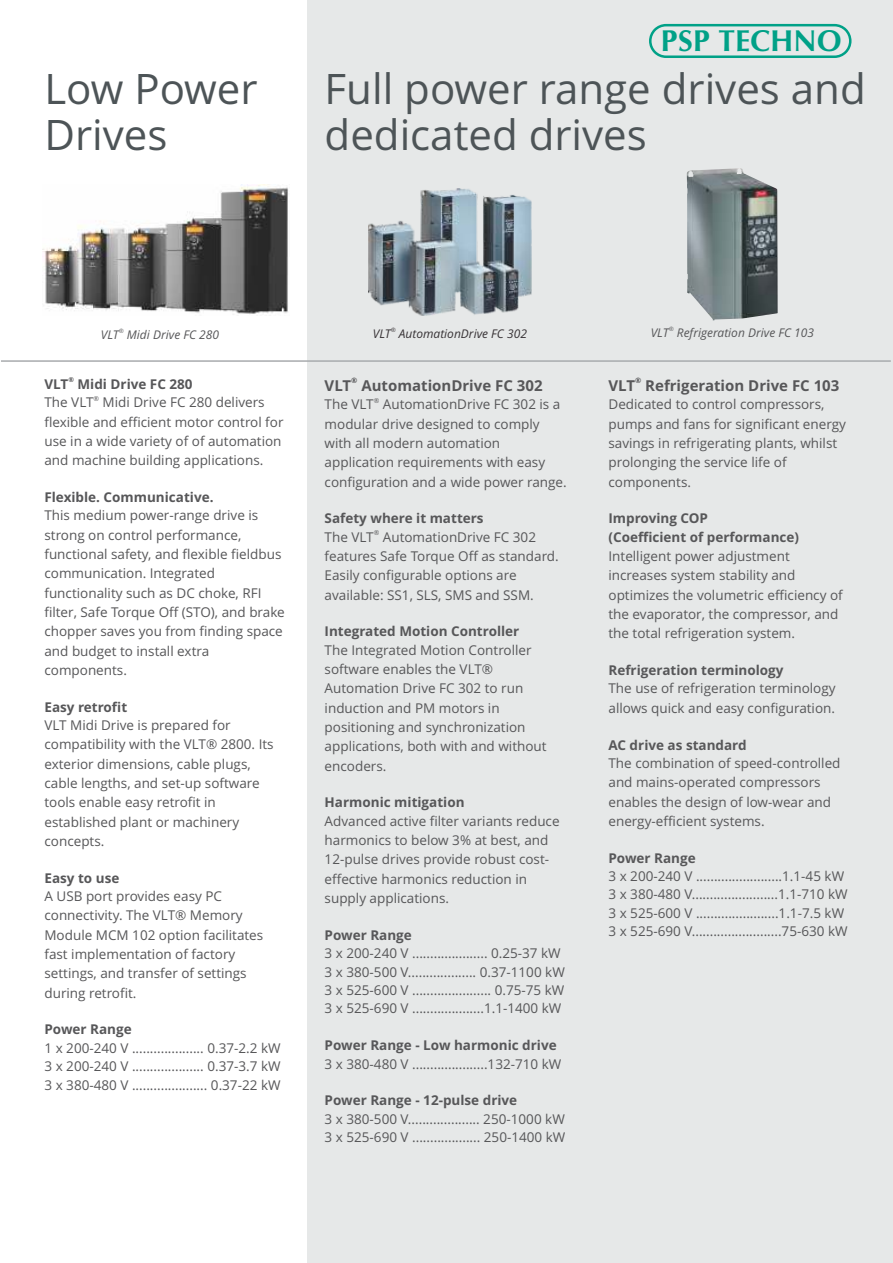
<style>
.page{position:relative;width:893px;height:1263px;background:#fff}
.page>*{position:absolute;margin:0;border:0;box-sizing:border-box;transform-origin:0 0}
.t1{font:42px/45.8px "Open Sans";color:#4d5457}
.t2{font:700 30.15px "CG Omega";color:#00a187}
.t3{font:700 15px "Open Sans";color:#575759}
.t4{font:13.5px/19.4px "Open Sans";color:#575759}
.t5{font:700 13.5px/18.5px "Open Sans";color:#575759}
.t6{font:italic 12px "Open Sans";color:#575759}
.t7{font:italic 12px "Open Sans";color:#383336}
.t8{font:700 7.5px "Open Sans";color:#575759}
.t9{font:6.75px "Open Sans";color:#575759}
.t10{font:700 6.75px "Open Sans";color:#575759}
.t11{font:italic 6px "Open Sans";color:#575759}
.t12{font:italic 6px "Open Sans";color:#383336}
</style>
<div class="page">
<div style="left:307px;top:0;width:585px;height:1263px;background:#e6e8e8"></div>
<img style="left:368px;top:188px;width:163px;height:128px">
<svg style="left:649px;top:24px;width:202px;height:34px"></svg>
<hr style="left:1px;top:360px;width:890px;height:2px;background:#a8abad">
<img style="left:687px;top:168px;width:91px;height:153px">
<img style="left:42px;top:185px;width:246px;height:130px">
<h2 class="t2" style="left:660px;top:29px;width:183px">PSP TECHNO</h2>
<h1 class="t1" style="left:44px;top:70px;width:215px">Low Power<br>Drives</h1>
<h1 class="t1" style="left:325px;top:70px;width:543px">Full power range drives and dedicated drives</h1>
<p class="t11" style="left:119px;top:328px;width:6px">®</p>
<p class="t6" style="left:101px;top:330px;width:120px">VLT Midi Drive FC 280</p>
<p class="t10" style="left:68px;top:377px;width:7px">®</p>
<p class="t5" style="left:44px;top:376px;width:150px">VLT Midi Drive FC 280</p>
<p class="t9" style="left:94px;top:395px;width:7px">®</p>
<p class="t4" style="left:44px;top:394px;width:241px">The VLT Midi Drive FC 280 delivers flexible and efficient motor control for use in a wide variety of of automation and machine building applications.</p>
<p class="t5" style="left:44px;top:489px;width:171px">Flexible. Communicative.</p>
<p class="t4" style="left:44px;top:507px;width:242px">This medium power-range drive is strong on control performance, functional safety, and flexible fieldbus communication. Integrated functionality such as DC choke, RFI filter, Safe Torque Off (STO), and brake chopper saves you from finding space and budget to install extra components.</p>
<p class="t5" style="left:44px;top:699px;width:84px">Easy retrofit</p>
<p class="t4" style="left:44px;top:717px;width:231px">VLT Midi Drive is prepared for compatibility with the VLT® 2800. Its exterior dimensions, cable plugs, cable lengths, and set-up software tools enable easy retrofit in established plant or machinery concepts.</p>
<p class="t5" style="left:44px;top:870px;width:76px">Easy to use</p>
<p class="t4" style="left:44px;top:888px;width:220px">A USB port provides easy PC connectivity. The VLT® Memory<br>Module MCM 102 option facilitates fast implementation of factory settings, and transfer of settings during retrofit.</p>
<p class="t5" style="left:44px;top:1021px;width:89px">Power Range</p>
<p class="t4" style="left:44px;top:1040px;width:238px;line-height:18.5px;text-align:justify">1 x 200-240 V .................... 0.37-2.2 kW 3 x 200-240 V .................... 0.37-3.7 kW 3 x 380-480 V ..................... 0.37-22 kW</p>
<p class="t12" style="left:391px;top:328px;width:6px">®</p>
<p class="t7" style="left:373px;top:329px;width:156px">VLT AutomationDrive FC 302</p>
<p class="t8" style="left:351px;top:377px;width:8px">®</p>
<p class="t3" style="left:325px;top:379px;width:219px">VLT AutomationDrive FC 302</p>
<p class="t9" style="left:374px;top:397px;width:7px">®</p>
<p class="t4" style="left:325px;top:396px;width:244px">The VLT AutomationDrive FC 302 is a modular drive designed to comply with all modern automation application requirements with easy configuration and a wide power range.</p>
<p class="t5" style="left:325px;top:511px;width:161px">Safety where it matters</p>
<p class="t9" style="left:374px;top:530px;width:7px">®</p>
<p class="t4" style="left:325px;top:529px;width:236px">The VLT AutomationDrive FC 302 features Safe Torque Off as standard.<br>Easily configurable options are available: SS1, SLS, SMS and SSM.</p>
<p class="t5" style="left:325px;top:624px;width:196px">Integrated Motion Controller</p>
<p class="t4" style="left:325px;top:642px;width:223px">The Integrated Motion Controller software enables the VLT®<br>Automation Drive FC 302 to run induction and PM motors in positioning and synchronization applications, both with and without encoders.</p>
<p class="t5" style="left:325px;top:795px;width:141px">Harmonic mitigation</p>
<p class="t4" style="left:325px;top:813px;width:236px">Advanced active filter variants reduce harmonics to below 3% at best, and 12-pulse drives provide robust cost&shy;effective harmonics reduction in supply applications.</p>
<p class="t5" style="left:325px;top:927px;width:89px">Power Range</p>
<p class="t4" style="left:325px;top:945px;width:242px;line-height:18.5px">3 x 200-240 V ..................... 0.25-37 kW 3 x 380-500 V................... 0.37-1100 kW 3 x 525-600 V ...................... 0.75-75 kW 3 x 525-690 V ....................1.1-1400 kW</p>
<p class="t5" style="left:325px;top:1037px;width:234px">Power Range - Low harmonic drive</p>
<p class="t4" style="left:325px;top:1055px;width:238px">3 x 380-480 V .....................132-710 kW</p>
<p class="t5" style="left:325px;top:1092px;width:194px">Power Range - 12-pulse drive</p>
<p class="t4" style="left:325px;top:1111px;width:242px;line-height:18.5px">3 x 380-500 V.................... 250-1000 kW<br>3 x 525-690 V ................... 250-1400 kW</p>
<p class="t11" style="left:669px;top:326px;width:6px">®</p>
<p class="t6" style="left:651px;top:328px;width:165px">VLT Refrigeration Drive FC 103</p>
<p class="t8" style="left:635px;top:377px;width:8px">®</p>
<p class="t3" style="left:608px;top:379px;width:232px">VLT Refrigeration Drive FC 103</p>
<p class="t4" style="left:608px;top:396px;width:239px">Dedicated to control compressors, pumps and fans for significant energy savings in refrigerating plants, whilst prolonging the service life of components.</p>
<p class="t5" style="left:608px;top:511px;width:192px">Improving COP<br>(Coefficient of performance)</p>
<p class="t4" style="left:608px;top:548px;width:236px">Intelligent power adjustment increases system stability and optimizes the volumetric efficiency of the evaporator, the compressor, and the total refrigeration system.</p>
<p class="t5" style="left:608px;top:662px;width:177px">Refrigeration terminology</p>
<p class="t4" style="left:608px;top:680px;width:229px">The use of refrigeration terminology allows quick and easy configuration.</p>
<p class="t5" style="left:608px;top:737px;width:140px">AC drive as standard</p>
<p class="t4" style="left:608px;top:755px;width:234px">The combination of speed-controlled and mains-operated compressors enables the design of low-wear and energy-efficient systems.</p>
<p class="t5" style="left:608px;top:850px;width:89px">Power Range</p>
<p class="t4" style="left:608px;top:868px;width:241px;line-height:18.5px">3 x 200-240 V ........................1.1-45 kW 3 x 380-480 V........................1.1-710 kW 3 x 525-600 V .......................1.1-7.5 kW 3 x 525-690 V.........................75-630 kW</p>
</div>
